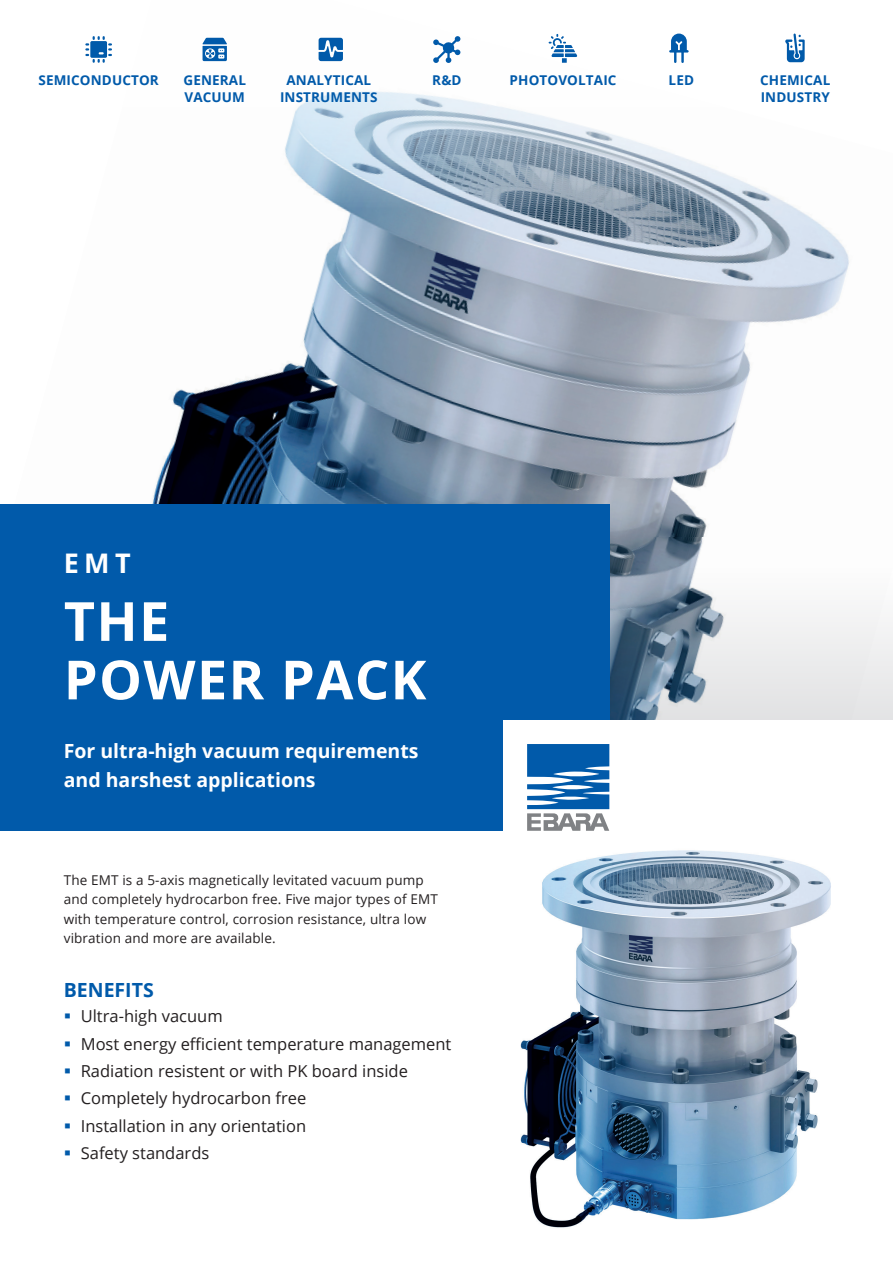
<style>
.page{position:relative;width:893px;height:1263px;background:#fff}
.page>*{position:absolute;margin:0;border:0;box-sizing:border-box;transform-origin:0 0}
.t1{font:700 54px/58.5px "Open Sans";letter-spacing:.025em;color:#fff}
.t2{font:700 27px "Open Sans";color:#fff}
.t3{font:700 19.5px/29.2px "Open Sans";color:#fff}
.t4{font:700 19.5px "Open Sans";color:#015aaa}
.t5{font:16.5px/27.3px "Open Sans";color:#231f20}
.t6{font:13.5px/19.5px "Open Sans";letter-spacing:.01em;color:#231f20}
.t7{font:700 13.5px/16.5px "Open Sans";letter-spacing:.01em;color:#015aaa}
</style>
<div class="page">
<img style="left:152px;top:241px;width:697px;height:297px">
<svg style="left:609px;top:538px;width:284px;height:182px"></svg>
<svg style="left:203px;top:33px;width:636px;height:208px"></svg>
<div style="left:0;top:504px;width:609px;height:327px;background:#015aaa"></div>
<div style="left:503px;top:720px;width:390px;height:146px;background:#fff"></div>
<svg style="left:527px;top:744px;width:82px;height:87px"></svg>
<img style="left:520px;top:850px;width:311px;height:378px">
<svg style="left:85px;top:36px;width:27px;height:27px"></svg>
<svg style="left:202px;top:38px;width:25px;height:23px"></svg>
<svg style="left:549px;top:34px;width:28px;height:29px"></svg>
<svg style="left:319px;top:38px;width:24px;height:23px"></svg>
<svg style="left:785px;top:33px;width:20px;height:29px"></svg>
<svg style="left:669px;top:34px;width:20px;height:29px"></svg>
<svg style="left:433px;top:36px;width:28px;height:27px"></svg>
<p class="t7" style="left:38px;top:72px;width:122px">SEMICONDUCTOR</p>
<p class="t7" style="left:760px;top:72px;width:72px">CHEMICAL<br>INDUSTRY</p>
<p class="t7" style="left:184px;top:72px;width:64px">GENERAL<br>VACUUM</p>
<p class="t7" style="left:432px;top:72px;width:31px">R&amp;D</p>
<p class="t7" style="left:510px;top:72px;width:108px">PHOTOVOLTAIC</p>
<p class="t7" style="left:669px;top:72px;width:27px">LED</p>
<p class="t7" style="left:280px;top:72px;width:99px;text-align:center">ANALYTICAL<br>INSTRUMENTS</p>
<h2 class="t2" style="left:64px;top:544px;width:69px">EMT</h2>
<h1 class="t1" style="left:64px;top:591px;width:364px">THE<br>POWER PACK</h1>
<h3 class="t3" style="left:64px;top:736px;width:356px">For ultra-high vacuum requirements and harshest applications</h3>
<p class="t6" style="left:64px;top:870px;width:376px">The EMT is a 5-axis magnetically levitated vacuum pump and completely hydrocarbon free. Five major types of EMT with temperature control, corrosion resistance, ultra low vibration and more are available.</p>
<h3 class="t4" style="left:64px;top:976px;width:91px">BENEFITS</h3>
<p class="t5" style="left:81px;top:1002px;width:372px">Ultra-high vacuum<br>Most energy efficient temperature management<br>Radiation resistent or with PK board inside<br>Completely hydrocarbon free<br>Installation in any orientation<br>Safety standards</p>
</div>
